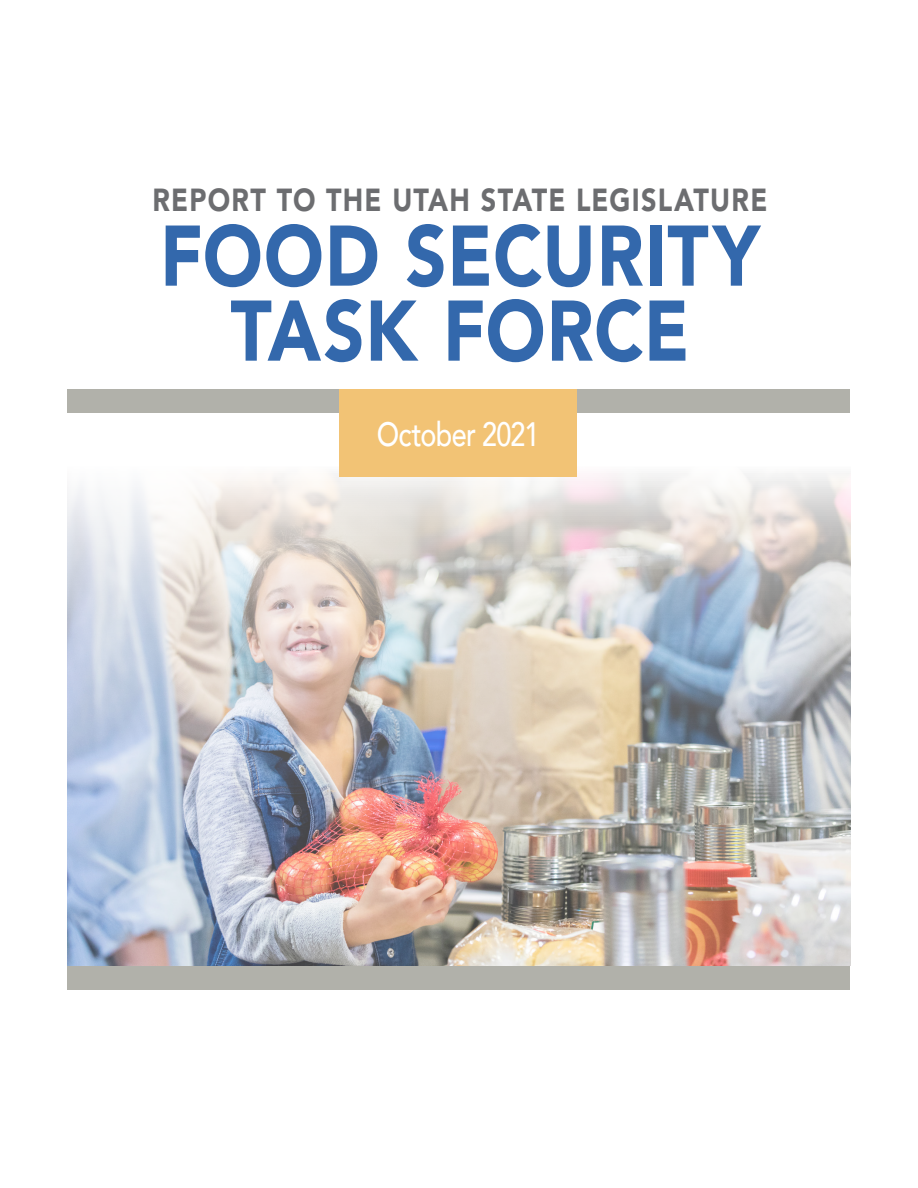
<style>
.page{position:relative;width:918px;height:1188px;background:#fff}
.page>*{position:absolute;margin:0;border:0;box-sizing:border-box;transform-origin:0 0}
.t1{font:900 84.9px/75px "Avenir";letter-spacing:.01em;color:#3368ac;text-align:center;scale:.85 1}
.t2{font:500 33.75px "Avenir";letter-spacing:-.025em;color:#fff;scale:.8 1}
.t3{font:900 31.8px "Avenir";letter-spacing:.045em;color:#6c6d70;scale:.85 1}
</style>
<div class="page">
<img style="left:68px;top:473px;width:782px;height:493px">
<div style="left:68px;top:389px;width:782px;height:24px;background:#b1b1aa"></div>
<div style="left:68px;top:966px;width:782px;height:23px;background:#b1b1aa"></div>
<div style="left:339px;top:389px;width:238px;height:88px;background:#f2c375"></div>
<p class="t3" style="left:152px;top:172px;width:725px">REPORT TO THE UTAH STATE LEGISLATURE</p>
<p class="t1" style="left:160px;top:216px;width:707px">FOOD SECURITY<br>TASK FORCE</p>
<p class="t2" style="left:377px;top:405px;width:205px">October 2021</p>
</div>
